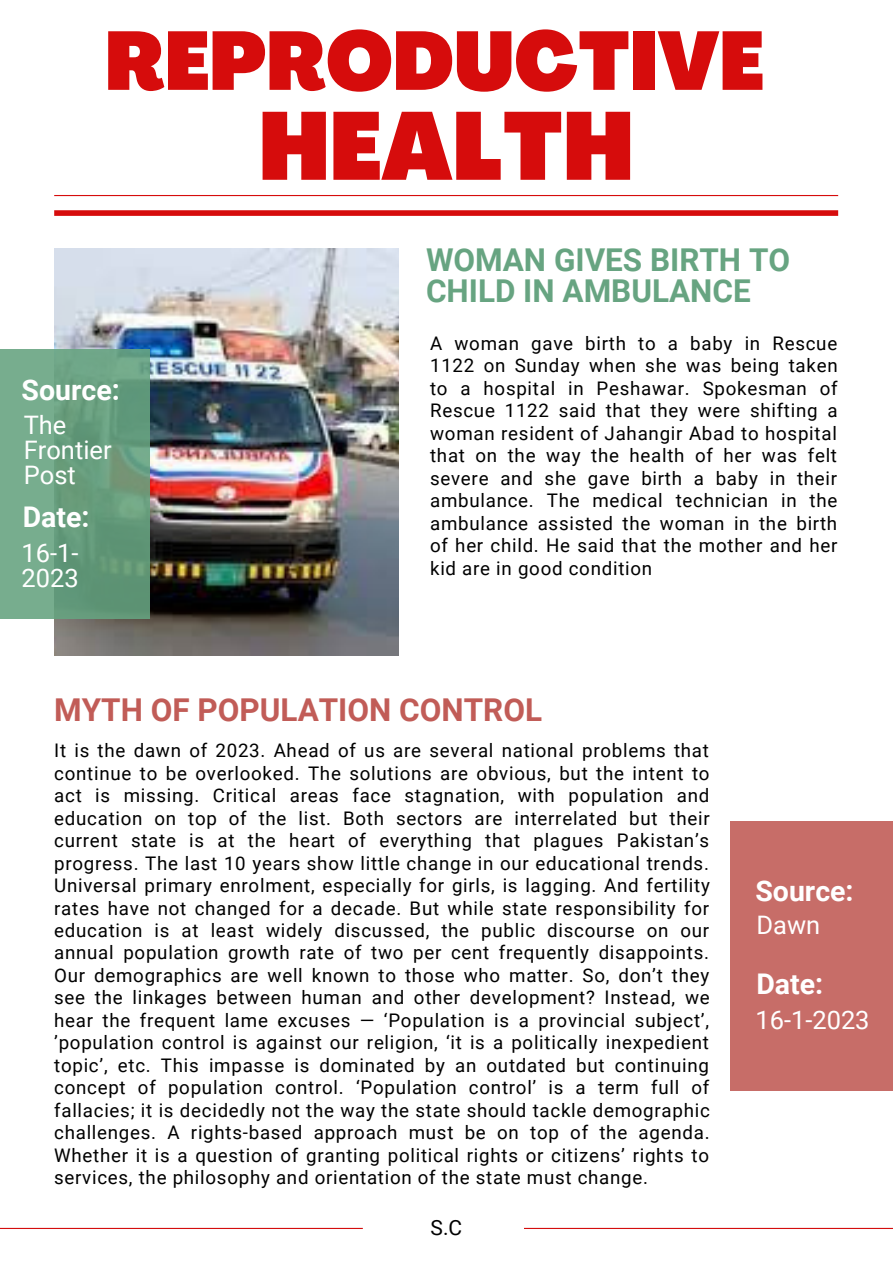
<style>
.page{position:relative;width:893px;height:1264px;background:#fff}
.page>*{position:absolute;margin:0;border:0;box-sizing:border-box;transform-origin:0 0}
.t1{font:900 condensed 94.35px "Agrandir";color:#d60c0c}
.t2{font:900 condensed 81.3px "Agrandir";color:#d60c0c}
.t3{font:700 31.5px/31.5px "Roboto";color:#67a481}
.t4{font:700 31.5px "Roboto";color:#c15c57}
.t5{font:700 28.5px "Roboto";color:#fff}
.t6{font:25.5px/24.8px "Roboto";color:#fff}
.t7{font:21px "Roboto";color:#000}
.t8{font:18.75px/22.5px "Roboto";letter-spacing:.04em;color:#000;text-align:justify}
</style>
<div class="page">
<hr style="left:54px;top:195px;width:784px;height:1px;background:#d60c0c">
<hr style="left:0;top:1227px;width:363px;height:1px;background:#d40d0d">
<hr style="left:524px;top:1227px;width:368px;height:1px;background:#d40d0d">
<div style="left:54px;top:210px;width:784px;height:6px;background:#d60c0c"></div>
<img style="left:54px;top:248px;width:344px;height:407px">
<svg style="left:0;top:349px;width:150px;height:270px;background:#6ca283"></svg>
<div style="left:729px;top:820px;width:163px;height:270px;background:#c76d68"></div>
<h2 class="t2" style="left:105px;top:29px;width:660px">REPRODUCTIVE</h2>
<h1 class="t1" style="left:259px;top:109px;width:376px">HEALTH</h1>
<h3 class="t5" style="left:22px;top:373px;width:100px">Source:</h3>
<h3 class="t6" style="left:24px;top:413px;width:89px">The<br>Frontier<br>Post</h3>
<h3 class="t5" style="left:23px;top:501px;width:68px">Date:</h3>
<h3 class="t6" style="left:22px;top:541px;width:59px">16-1-<br>2023</h3>
<h3 class="t3" style="left:426px;top:244px;width:365px">WOMAN GIVES BIRTH TO<br>CHILD IN AMBULANCE</h3>
<p class="t8" style="left:430px;top:332px;width:409px">A woman gave birth to a baby in Rescue 1122 on Sunday when she was being taken to a hospital in Peshawar. Spokesman of Rescue 1122 said that they were shifting a woman resident of Jahangir Abad to hospital that on the way the health of her was felt severe and she gave birth a baby in their ambulance. The medical technician in the ambulance assisted the woman in the birth of her child. He said that the mother and her kid are in good condition</p>
<h3 class="t4" style="left:54px;top:692px;width:489px">MYTH OF POPULATION CONTROL</h3>
<p class="t8" style="left:54px;top:739px;width:657px">It is the dawn of 2023. Ahead of us are several national problems that continue to be overlooked. The solutions are obvious, but the intent to act is missing. Critical areas face stagnation, with population and education on top of the list. Both sectors are interrelated but their current state is at the heart of everything that plagues Pakistan’s progress. The last 10 years show little change in our educational trends.<br>Universal primary enrolment, especially for girls, is lagging. And fertility rates have not changed for a decade. But while state responsibility for education is at least widely discussed, the public discourse on our annual population growth rate of two per cent frequently disappoints.<br>Our demographics are well known to those who matter. So, don’t they see the linkages between human and other development? Instead, we hear the frequent lame excuses — ‘Population is a provincial subject’, ’population control is against our religion, ‘it is a politically inexpedient topic’, etc. This impasse is dominated by an outdated but continuing concept of population control. ‘Population control’ is a term full of fallacies; it is decidedly not the way the state should tackle demographic challenges. A rights-based approach must be on top of the agenda.<br>Whether it is a question of granting political rights or citizens’ rights to services, the philosophy and orientation of the state must change.</p>
<p class="t7" style="left:430px;top:1215px;width:33px">S.C</p>
<h3 class="t5" style="left:755px;top:874px;width:100px">Source:</h3>
<h3 class="t6" style="left:756px;top:913px;width:65px">Dawn</h3>
<h3 class="t5" style="left:756px;top:967px;width:68px">Date:</h3>
<h3 class="t6" style="left:755px;top:1007px;width:116px">16-1-2023</h3>
</div>
